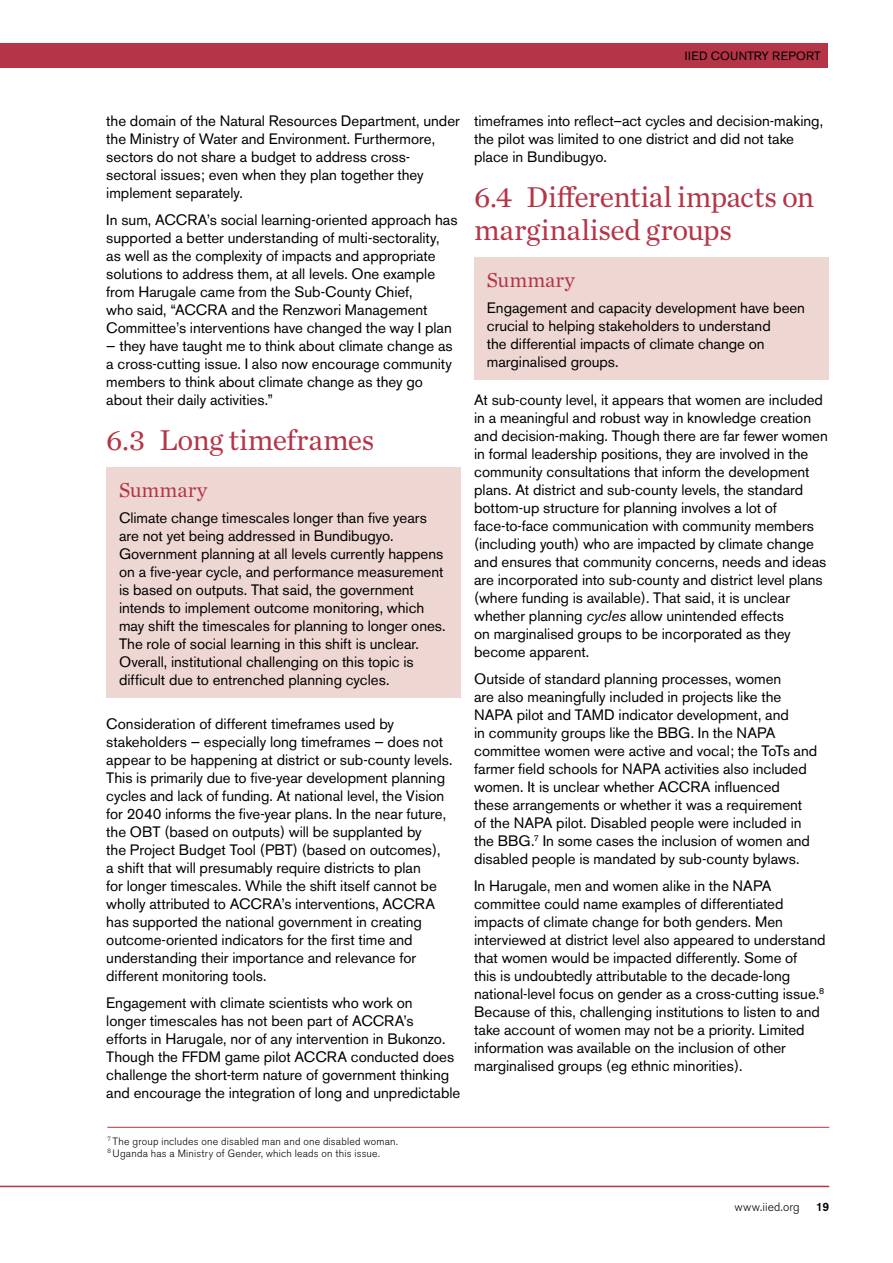
<style>
.page{position:relative;width:893px;height:1263px;background:#fff}
.page>*{position:absolute;margin:0;border:0;box-sizing:border-box;transform-origin:0 0}
.t1{font:30px/33px "Chronicle Text G1";letter-spacing:-.01em;color:#b53547}
.t2{font:21px "Chronicle Text G1";color:#b53547}
.t3{font:15px/18px "Akzidenz Grotesk BE";color:#000}
.t4{font:12px "Akzidenz Grotesk BE";letter-spacing:.02em;color:#000}
.t5{font:300 12px "Akzidenz Grotesk BE";letter-spacing:.015em;color:#000}
.t6{font:500 12px "Akzidenz Grotesk BE";color:#000}
.t7{font:300 10.5px/12px "Akzidenz Grotesk BE";letter-spacing:.02em;color:#000}
.s1{font-style:italic}
</style>
<div class="page">
<div style="left:0;top:43px;width:828px;height:24px;background:#b53547"></div>
<hr style="left:0;top:1186px;width:829px;height:1px;background:#b53547">
<div style="left:106px;top:467px;width:355px;height:231px;background:#eed7d3"></div>
<div style="left:474px;top:257px;width:354px;height:123px;background:#eed7d3"></div>
<hr style="left:107px;top:1127px;width:722px;height:1px;background:#b53547">
<p class="t4" style="left:685px;top:48px;width:137px">IIED COUNTRY REPORT</p>
<p class="t3" style="left:106px;top:112px;width:355px">the domain of the Natural Resources Department, under the Ministry of Water and Environment. Furthermore, sectors do not share a budget to address cross&shy;sectoral issues; even when they plan together they implement separately.</p>
<p class="t3" style="left:106px;top:211px;width:353px">In sum, ACCRA’s social learning-oriented approach has supported a better understanding of multi-sectorality, as well as the complexity of impacts and appropriate solutions to address them, at all levels. One example from Harugale came from the Sub-County Chief,<br>who said, “ACCRA and the Renzwori Management Committee’s interventions have changed the way I plan</p>
<p class="t3" style="left:106px;top:337px;width:348px">— they have taught me to think about climate change as a cross-cutting issue. I also now encourage community members to think about climate change as they go about their daily activities.”</p>
<h1 class="t1" style="left:106px;top:422px;width:270px">6.3 Long timeframes</h1>
<h2 class="t2" style="left:119px;top:474px;width:90px">Summary</h2>
<p class="t3" style="left:119px;top:509px;width:328px">Climate change timescales longer than five years are not yet being addressed in Bundibugyo.<br>Government planning at all levels currently happens on a five-year cycle, and performance measurement is based on outputs. That said, the government intends to implement outcome monitoring, which may shift the timescales for planning to longer ones.<br>The role of social learning in this shift is unclear.<br>Overall, institutional challenging on this topic is difficult due to entrenched planning cycles.</p>
<p class="t3" style="left:106px;top:715px;width:348px">Consideration of different timeframes used by stakeholders — especially long timeframes — does not appear to be happening at district or sub-county levels.<br>This is primarily due to five-year development planning cycles and lack of funding. At national level, the Vision for 2040 informs the five-year plans. In the near future, the OBT (based on outputs) will be supplanted by<br>the Project Budget Tool (PBT) (based on outcomes),<br>a shift that will presumably require districts to plan<br>for longer timescales. While the shift itself cannot be wholly attributed to ACCRA’s interventions, ACCRA has supported the national government in creating outcome-oriented indicators for the first time and understanding their importance and relevance for different monitoring tools.</p>
<p class="t3" style="left:106px;top:994px;width:356px">Engagement with climate scientists who work on<br>longer timescales has not been part of ACCRA’s<br>efforts in Harugale, nor of any intervention in Bukonzo.<br>Though the FFDM game pilot ACCRA conducted does challenge the short-term nature of government thinking and encourage the integration of long and unpredictable</p>
<p class="t7" style="left:107px;top:1135px;width:292px"><sup>7</sup> The group includes one disabled man and one disabled woman.<br><sup>8</sup> Uganda has a Ministry of Gender, which leads on this issue.</p>
<p class="t3" style="left:474px;top:112px;width:350px">timeframes into reflect–act cycles and decision-making, the pilot was limited to one district and did not take place in Bundibugyo.</p>
<h1 class="t1" style="left:474px;top:179px;width:342px">6.4 Differential impacts on marginalised groups</h1>
<h2 class="t2" style="left:487px;top:264px;width:90px">Summary</h2>
<p class="t3" style="left:487px;top:299px;width:320px">Engagement and capacity development have been crucial to helping stakeholders to understand<br>the differential impacts of climate change on marginalised groups.</p>
<p class="t3" style="left:474px;top:391px;width:355px">At sub-county level, it appears that women are included in a meaningful and robust way in knowledge creation and decision-making. Though there are far fewer women in formal leadership positions, they are involved in the community consultations that inform the development plans. At district and sub-county levels, the standard bottom-up structure for planning involves a lot of face-to-face communication with community members (including youth) who are impacted by climate change and ensures that community concerns, needs and ideas are incorporated into sub-county and district level plans (where funding is available). That said, it is unclear whether planning <span class="s1">cycles</span> allow unintended effects<br>on marginalised groups to be incorporated as they become apparent.</p>
<p class="t3" style="left:474px;top:670px;width:345px">Outside of standard planning processes, women<br>are also meaningfully included in projects like the NAPA pilot and TAMD indicator development, and<br>in community groups like the BBG. In the NAPA committee women were active and vocal; the ToTs and farmer field schools for NAPA activities also included women. It is unclear whether ACCRA influenced these arrangements or whether it was a requirement of the NAPA pilot. Disabled people were included in the BBG.<sup>7</sup> In some cases the inclusion of women and disabled people is mandated by sub-county bylaws.</p>
<p class="t3" style="left:474px;top:877px;width:353px">In Harugale, men and women alike in the NAPA committee could name examples of differentiated impacts of climate change for both genders. Men interviewed at district level also appeared to understand that women would be impacted differently. Some of<br>this is undoubtedly attributable to the decade-long national-level focus on gender as a cross-cutting issue.<sup>8<br></sup>Because of this, challenging institutions to listen to and take account of women may not be a priority. Limited information was available on the inclusion of other marginalised groups (eg ethnic minorities).</p>
<p class="t5" style="left:734px;top:1200px;width:67px">www.iied.org</p>
<p class="t6" style="left:816px;top:1199px;width:15px">19</p>
</div>
